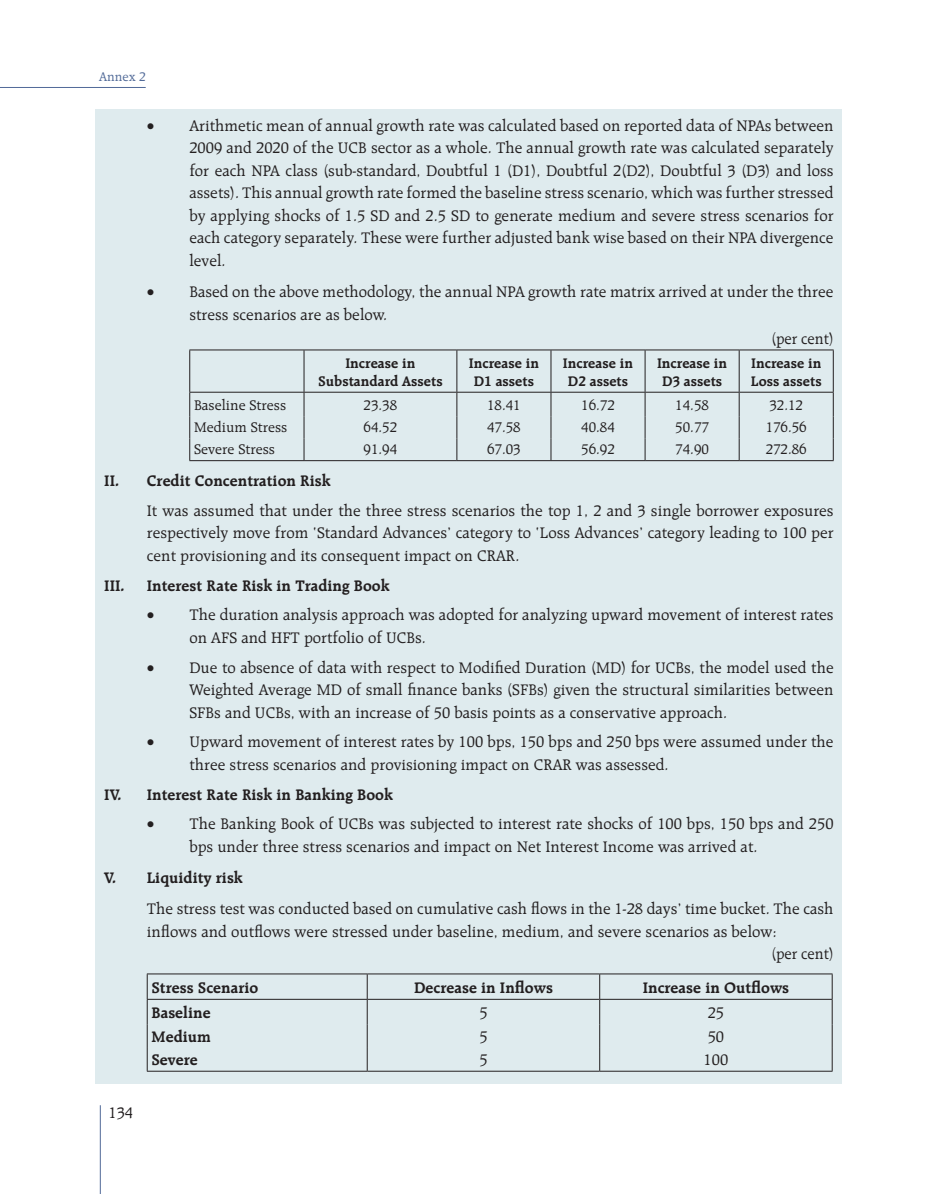
<style>
.page{position:relative;width:938px;height:1194px;background:#fff}
.page>*{position:absolute;margin:0;border:0;box-sizing:border-box;transform-origin:0 0}
.t1{font:16.5px/22.5px "Raleigh BT";color:#231f20}
.t2{font:700 16.5px "Raleigh BT";color:#231f20}
.t3{font:16.5px "Raleigh BT";color:#231f20;scale:.95 1}
.t4{font:15px "Raleigh BT";color:#231f20}
.t5{font:700 15px/18px "Raleigh BT";color:#231f20;text-align:center}
.t6{font:13.5px "Raleigh BT";color:#516a98}
</style>
<div class="page">
<hr style="left:100px;top:1104px;width:1px;height:89px;background:#516a98">
<div style="left:96px;top:110px;width:746px;height:973px;background:#dfebee"></div>
<hr style="left:0;top:87px;width:146px;height:1px;background:#516a98">
<hr style="left:189px;top:349px;width:115px;height:1px;background:#231f20">
<hr style="left:304px;top:349px;width:153px;height:1px;background:#231f20">
<hr style="left:457px;top:349px;width:94px;height:1px;background:#231f20">
<hr style="left:551px;top:349px;width:94px;height:1px;background:#231f20">
<hr style="left:645px;top:349px;width:94px;height:1px;background:#231f20">
<hr style="left:739px;top:349px;width:95px;height:1px;background:#231f20">
<hr style="left:189px;top:392px;width:115px;height:1px;background:#231f20">
<hr style="left:304px;top:392px;width:153px;height:1px;background:#231f20">
<hr style="left:457px;top:392px;width:94px;height:1px;background:#231f20">
<hr style="left:551px;top:392px;width:94px;height:1px;background:#231f20">
<hr style="left:645px;top:392px;width:94px;height:1px;background:#231f20">
<hr style="left:739px;top:392px;width:95px;height:1px;background:#231f20">
<hr style="left:189px;top:460px;width:115px;height:1px;background:#231f20">
<hr style="left:304px;top:460px;width:153px;height:1px;background:#231f20">
<hr style="left:457px;top:460px;width:94px;height:1px;background:#231f20">
<hr style="left:551px;top:460px;width:94px;height:1px;background:#231f20">
<hr style="left:645px;top:460px;width:94px;height:1px;background:#231f20">
<hr style="left:739px;top:460px;width:95px;height:1px;background:#231f20">
<hr style="left:189px;top:350px;width:1px;height:42px;background:#231f20">
<svg style="left:189px;top:392px;width:1px;height:68px"></svg>
<hr style="left:304px;top:350px;width:1px;height:42px;background:#231f20">
<hr style="left:456px;top:350px;width:1px;height:42px;background:#231f20">
<hr style="left:551px;top:350px;width:1px;height:42px;background:#231f20">
<hr style="left:645px;top:350px;width:1px;height:42px;background:#231f20">
<hr style="left:739px;top:350px;width:1px;height:42px;background:#231f20">
<hr style="left:833px;top:350px;width:1px;height:42px;background:#231f20">
<svg style="left:304px;top:392px;width:1px;height:68px"></svg>
<svg style="left:456px;top:392px;width:1px;height:68px"></svg>
<svg style="left:551px;top:392px;width:1px;height:68px"></svg>
<svg style="left:645px;top:392px;width:1px;height:68px"></svg>
<svg style="left:739px;top:392px;width:1px;height:68px"></svg>
<svg style="left:833px;top:392px;width:1px;height:68px"></svg>
<hr style="left:147px;top:973px;width:220px;height:1px;background:#231f20">
<hr style="left:367px;top:973px;width:233px;height:1px;background:#231f20">
<hr style="left:600px;top:973px;width:233px;height:1px;background:#231f20">
<svg style="left:147px;top:974px;width:1px;height:96px"></svg>
<hr style="left:147px;top:998px;width:220px;height:1px;background:#231f20">
<hr style="left:367px;top:998px;width:233px;height:1px;background:#231f20">
<hr style="left:600px;top:998px;width:233px;height:1px;background:#231f20">
<hr style="left:147px;top:1070px;width:220px;height:1px;background:#231f20">
<hr style="left:367px;top:1070px;width:233px;height:1px;background:#231f20">
<hr style="left:600px;top:1070px;width:233px;height:1px;background:#231f20">
<svg style="left:367px;top:974px;width:1px;height:96px"></svg>
<svg style="left:599px;top:974px;width:1px;height:96px"></svg>
<svg style="left:832px;top:974px;width:1px;height:96px"></svg>
<p class="t6" style="left:99px;top:69px;width:48px">Annex 2</p>
<p class="t1" style="left:189px;top:114px;width:646px;text-align:justify;text-indent:-43px">• Arithmetic mean of annual growth rate was calculated based on reported data of NPAs between 2009 and 2020 of the UCB sector as a whole. The annual growth rate was calculated separately for each NPA class (sub-standard, Doubtful 1 (D1), Doubtful 2(D2), Doubtful 3 (D3) and loss assets). This annual growth rate formed the baseline stress scenario, which was further stressed by applying shocks of 1.5 SD and 2.5 SD to generate medium and severe stress scenarios for each category separately. These were further adjusted bank wise based on their NPA divergence level.</p>
<p class="t1" style="left:189px;top:280px;width:646px;text-indent:-43px">• Based on the above methodology, the annual NPA growth rate matrix arrived at under the three stress scenarios are as below.</p>
<p class="t3" style="left:771px;top:328px;width:67px">(per cent)</p>
<p class="t5" style="left:318px;top:353px;width:126px">Increase in<br>Substandard Assets</p>
<p class="t5" style="left:469px;top:353px;width:72px">Increase in<br>D1 assets</p>
<p class="t5" style="left:563px;top:353px;width:72px">Increase in<br>D2 assets</p>
<p class="t5" style="left:657px;top:353px;width:72px">Increase in<br>D3 assets</p>
<p class="t5" style="left:751px;top:353px;width:72px;text-align:left">Increase in<br>Loss assets</p>
<p class="t4" style="left:194px;top:396px;width:94px">Baseline Stress</p>
<p class="t4" style="left:364px;top:396px;width:35px">23.38</p>
<p class="t4" style="left:487px;top:396px;width:35px">18.41</p>
<p class="t4" style="left:581px;top:396px;width:35px">16.72</p>
<p class="t4" style="left:675px;top:396px;width:35px">14.58</p>
<p class="t4" style="left:769px;top:396px;width:35px">32.12</p>
<p class="t4" style="left:194px;top:418px;width:95px">Medium Stress</p>
<p class="t4" style="left:364px;top:418px;width:35px">64.52</p>
<p class="t4" style="left:487px;top:418px;width:35px">47.58</p>
<p class="t4" style="left:581px;top:418px;width:35px">40.84</p>
<p class="t4" style="left:675px;top:418px;width:35px">50.77</p>
<p class="t4" style="left:766px;top:418px;width:43px">176.56</p>
<p class="t4" style="left:194px;top:440px;width:83px">Severe Stress</p>
<p class="t4" style="left:364px;top:440px;width:35px">91.94</p>
<p class="t4" style="left:487px;top:440px;width:35px">67.03</p>
<p class="t4" style="left:581px;top:440px;width:35px">56.92</p>
<p class="t4" style="left:675px;top:440px;width:35px">74.90</p>
<p class="t4" style="left:766px;top:440px;width:43px">272.86</p>
<p class="t2" style="left:104px;top:470px;width:228px">II. Credit Concentration Risk</p>
<p class="t1" style="left:147px;top:499px;width:688px;text-align:justify">It was assumed that under the three stress scenarios the top 1, 2 and 3 single borrower exposures respectively move from ‘Standard Advances’ category to ‘Loss Advances’ category leading to 100 per cent provisioning and its consequent impact on CRAR.</p>
<p class="t2" style="left:104px;top:575px;width:22px">III.</p>
<p class="t2" style="left:147px;top:575px;width:244px">Interest Rate Risk in Trading Book</p>
<p class="t1" style="left:189px;top:603px;width:646px;text-indent:-43px">• The duration analysis approach was adopted for analyzing upward movement of interest rates on AFS and HFT portfolio of UCBs.</p>
<p class="t1" style="left:189px;top:655px;width:646px;text-align:justify;text-indent:-43px">• Due to absence of data with respect to Modified Duration (MD) for UCBs, the model used the Weighted Average MD of small finance banks (SFBs) given the structural similarities between SFBs and UCBs, with an increase of 50 basis points as a conservative approach.</p>
<p class="t1" style="left:189px;top:730px;width:646px;text-indent:-43px">• Upward movement of interest rates by 100 bps, 150 bps and 250 bps were assumed under the three stress scenarios and provisioning impact on CRAR was assessed.</p>
<p class="t2" style="left:104px;top:784px;width:290px">IV. Interest Rate Risk in Banking Book</p>
<p class="t1" style="left:189px;top:812px;width:646px;text-indent:-43px">• The Banking Book of UCBs was subjected to interest rate shocks of 100 bps, 150 bps and 250 bps under three stress scenarios and impact on Net Interest Income was arrived at.</p>
<p class="t2" style="left:104px;top:867px;width:140px">V. Liquidity risk</p>
<p class="t1" style="left:147px;top:896px;width:688px">The stress test was conducted based on cumulative cash flows in the 1-28 days’ time bucket. The cash inflows and outflows were stressed under baseline, medium, and severe scenarios as below:</p>
<p class="t3" style="left:771px;top:943px;width:67px">(per cent)</p>
<p class="t2" style="left:151px;top:977px;width:108px">Stress Scenario</p>
<p class="t2" style="left:414px;top:977px;width:140px">Decrease in Inflows</p>
<p class="t2" style="left:643px;top:977px;width:148px">Increase in Outflows</p>
<p class="t2" style="left:151px;top:1002px;width:61px">Baseline</p>
<p class="t1" style="left:479px;top:1001px;width:10px">5</p>
<p class="t1" style="left:708px;top:1001px;width:18px">25</p>
<p class="t2" style="left:151px;top:1025px;width:61px">Medium</p>
<p class="t1" style="left:479px;top:1024px;width:10px">5</p>
<p class="t1" style="left:708px;top:1024px;width:18px">50</p>
<p class="t2" style="left:151px;top:1049px;width:48px">Severe</p>
<p class="t1" style="left:479px;top:1047px;width:10px">5</p>
<p class="t1" style="left:704px;top:1047px;width:26px">100</p>
<p class="t1" style="left:108px;top:1100px;width:26px">134</p>
</div>
